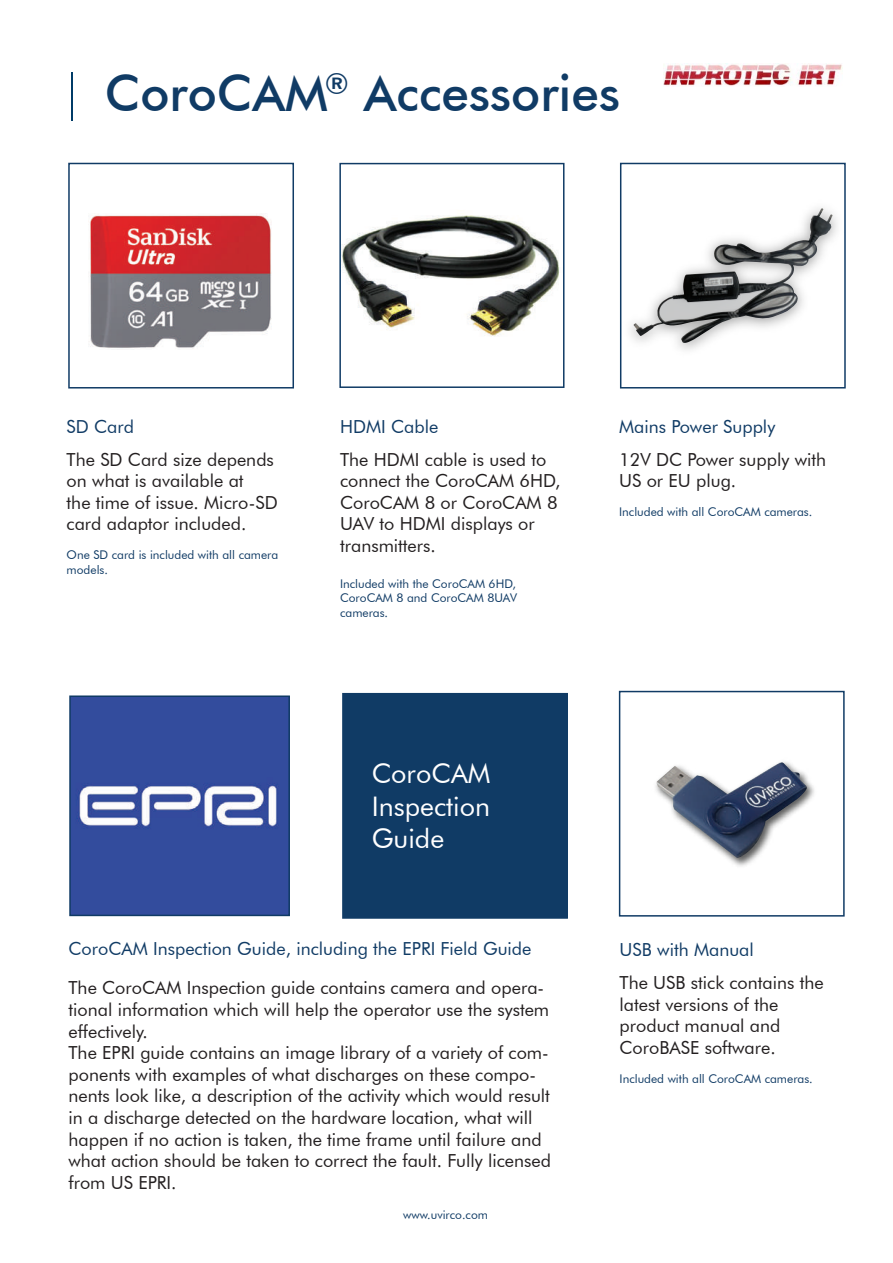
<style>
.page{position:relative;width:893px;height:1263px;background:#fff}
.page>*{position:absolute;margin:0;border:0;box-sizing:border-box;transform-origin:0 0}
.t1{font:500 50.1px "Futura BT";color:#103b65}
.t2{font:27px/32.4px "Futura BT";color:#fff;text-align:justify}
.t3{font:18px/21.6px "Futura BT";color:#231f20}
.t4{font:18px "Futura BT";color:#103b65}
.t5{font:12px/14.4px "Futura BT";color:#103b65}
</style>
<div class="page">
<div style="left:343px;top:694px;width:224px;height:224px;background:#103b65"></div>
<hr style="left:71px;top:72px;width:2px;height:49px;background:#003b67">
<img style="left:72px;top:698px;width:215px;height:215px">
<div style="left:69px;top:695px;width:221px;height:221px;border:2px solid #103b65"></div>
<img style="left:342px;top:215px;width:217px;height:121px">
<div style="left:339px;top:163px;width:225px;height:225px;border:2px solid #103b65"></div>
<img style="left:88px;top:213px;width:184px;height:136px">
<div style="left:68px;top:163px;width:226px;height:225px;border:2px solid #103b65"></div>
<div style="left:620px;top:163px;width:226px;height:225px;border:2px solid #103b65"></div>
<img style="left:655px;top:761px;width:159px;height:106px">
<img style="left:656px;top:762px;width:151px;height:96px">
<div style="left:619px;top:691px;width:226px;height:225px;border:2px solid #103b65"></div>
<img style="left:620px;top:192px;width:226px;height:171px">
<img style="left:660px;top:208px;width:161px;height:92px">
<svg style="left:659px;top:289px;width:107px;height:33px;background:#7b7c7d"></svg>
<div style="left:342px;top:693px;width:226px;height:226px;border:2px solid #103b65"></div>
<img style="left:663px;top:64px;width:179px;height:22px">
<h1 class="t1" style="left:105px;top:63px;width:517px">CoroCAM<sup>®</sup> Accessories</h1>
<p class="t4" style="left:67px;top:416px;width:69px">SD Card</p>
<p class="t3" style="left:67px;top:448px;width:213px">The SD Card size depends on what is available at<br>the time of issue. Micro-SD card adaptor included.</p>
<p class="t5" style="left:67px;top:548px;width:213px">One SD card is included with all camera models.</p>
<p class="t4" style="left:340px;top:416px;width:100px">HDMI Cable</p>
<p class="t3" style="left:340px;top:448px;width:222px">The HDMI cable is used to connect the CoroCAM 6HD,<br>CoroCAM 8 or CoroCAM 8<br>UAV to HDMI displays or transmitters.</p>
<p class="t5" style="left:340px;top:576px;width:179px;text-align:justify">Included with the CoroCAM 6HD, CoroCAM 8 and CoroCAM 8UAV cameras.</p>
<h2 class="t2" style="left:372px;top:757px;width:120px">CoroCAM Inspection Guide</h2>
<p class="t4" style="left:69px;top:938px;width:464px">CoroCAM Inspection Guide, including the EPRI Field Guide</p>
<p class="t3" style="left:69px;top:977px;width:484px">The CoroCAM Inspection guide contains camera and opera&shy;tional information which will help the operator use the system effectively.<br>The EPRI guide contains an image library of a variety of com&shy;ponents with examples of what discharges on these compo&shy;nents look like, a description of the activity which would result in a discharge detected on the hardware location, what will happen if no action is taken, the time frame until failure and what action should be taken to correct the fault. Fully licensed from US EPRI.</p>
<p class="t5" style="left:403px;top:1207px;width:86px">www.uvirco.com</p>
<p class="t4" style="left:619px;top:415px;width:158px">Mains Power Supply</p>
<p class="t3" style="left:619px;top:448px;width:208px">12V DC Power supply with<br>US or EU plug.</p>
<p class="t5" style="left:619px;top:504px;width:195px">Included with all CoroCAM cameras.</p>
<p class="t4" style="left:620px;top:939px;width:136px">USB with Manual</p>
<p class="t3" style="left:620px;top:972px;width:206px">The USB stick contains the latest versions of the product manual and<br>CoroBASE software.</p>
<p class="t5" style="left:620px;top:1071px;width:195px">Included with all CoroCAM cameras.</p>
</div>
